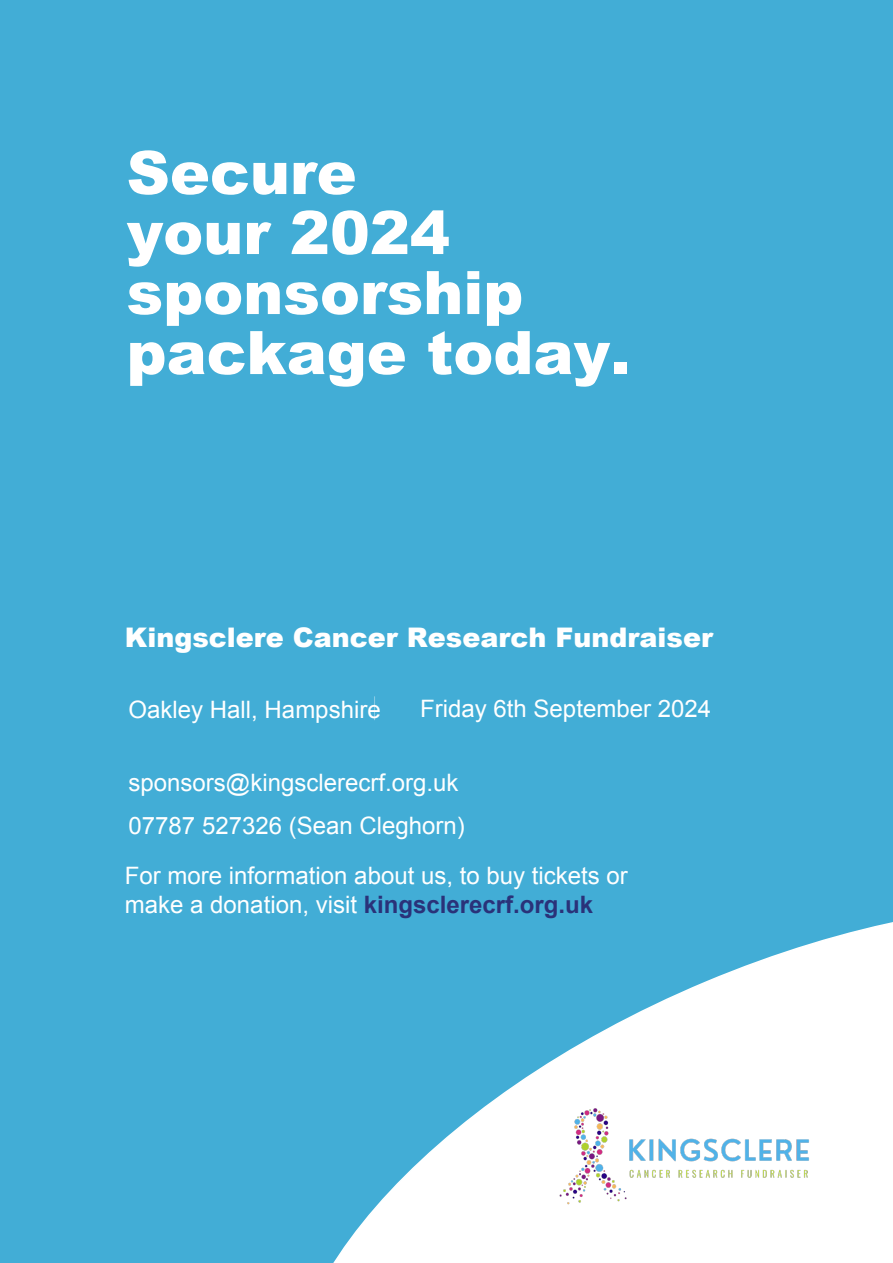
<style>
.page{position:relative;width:893px;height:1263px;background:#42add6}
.page>*{position:absolute;margin:0;border:0;box-sizing:border-box;transform-origin:0 0}
.t1{font:900 60px/60px "Arial";color:#fff}
.t2{font:900 27px "Arial";color:#fff}
.t3{font:24px/43px "Arial";color:#fff}
.s1{font-weight:700;color:#2a3279}
</style>
<div class="page">
<svg style="left:374px;top:696px;width:1px;height:24px"></svg>
<svg style="left:333px;top:922px;width:560px;height:341px"></svg>
<img style="left:558px;top:1103px;width:251px;height:106px">
<p class="t1" style="left:127px;top:141px;width:505px">Secure<br>your 2024 sponsorship package today.</p>
<p class="t2" style="left:125px;top:618px;width:590px">Kingsclere Cancer Research Fundraiser</p>
<p class="t3" style="left:129px;top:688px;width:254px">Oakley Hall, Hampshire</p>
<p class="t3" style="left:420px;top:687px;width:292px">Friday 6th September 2024</p>
<p class="t3" style="left:129px;top:761px;width:338px">sponsors@kingsclerecrf.org.uk<br>07787 527326 (Sean Cleghorn)</p>
<p class="t3" style="left:125px;top:861px;width:504px;line-height:28.8px">For more information about us, to buy tickets or make a donation, visit <span class="s1">kingsclerecrf.org.uk</span></p>
</div>
